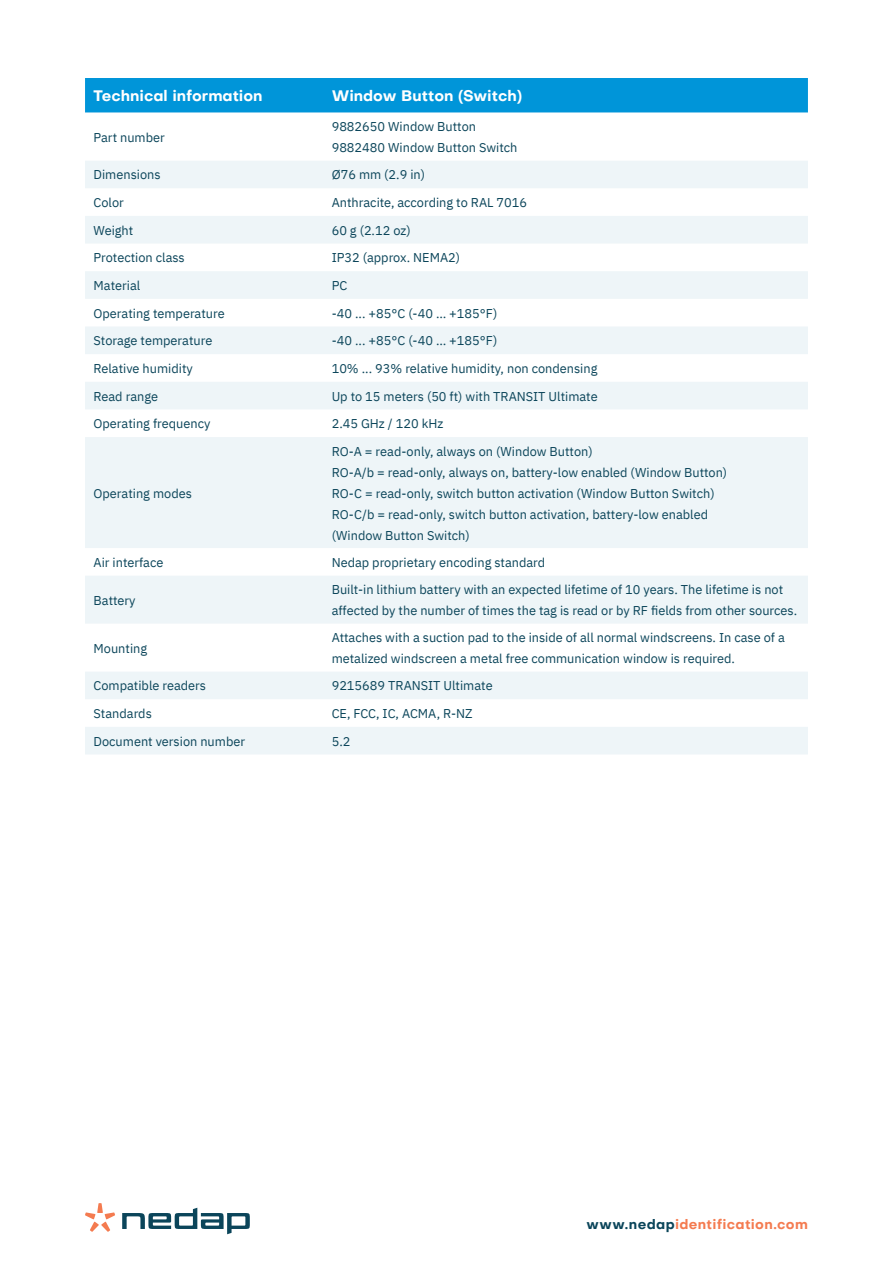
<style>
.page{position:relative;width:893px;height:1263px;background:#fff}
.page>*{position:absolute;margin:0;border:0;box-sizing:border-box;transform-origin:0 0}
.t1{font:700 15px "Objectivity";color:#fff}
.t2{font:700 13.5px "Objectivity";letter-spacing:.025em;color:#f47b50}
.Nedap_Cell{font:12.75px/21px "IBM Plex Sans";color:#0b455a}
.s1{color:#0b455a}
</style>
<div class="page">
<svg style="left:122px;top:1208px;width:128px;height:26px"></svg>
<svg style="left:85px;top:1203px;width:30px;height:29px"></svg>
<div style="left:85px;top:78px;width:723px;height:35px;background:#0095d9"></div>
<svg style="left:85px;top:161px;width:723px;height:593px;fill:#eef5f8"></svg>
<p class="t1" style="left:94px;top:85px;width:171px">Technical information</p>
<p class="t1" style="left:332px;top:85px;width:192px">Window Button (Switch)</p>
<p class="Nedap_Cell" style="left:94px;top:126px;width:73px">Part number</p>
<p class="Nedap_Cell" style="left:332px;top:115px;width:146px">9882650 Window Button</p>
<p class="Nedap_Cell" style="left:332px;top:136px;width:187px">9882480 Window Button Switch</p>
<p class="Nedap_Cell" style="left:94px;top:163px;width:69px">Dimensions</p>
<p class="Nedap_Cell" style="left:332px;top:163px;width:95px">Ø76 mm (2.9 in)</p>
<p class="Nedap_Cell" style="left:94px;top:191px;width:32px">Color</p>
<p class="Nedap_Cell" style="left:332px;top:191px;width:197px">Anthracite, according to RAL 7016</p>
<p class="Nedap_Cell" style="left:94px;top:219px;width:41px">Weight</p>
<p class="Nedap_Cell" style="left:332px;top:219px;width:81px">60 g (2.12 oz)</p>
<p class="Nedap_Cell" style="left:94px;top:246px;width:93px">Protection class</p>
<p class="Nedap_Cell" style="left:332px;top:246px;width:130px">IP32 (approx. NEMA2)</p>
<p class="Nedap_Cell" style="left:94px;top:274px;width:48px">Material</p>
<p class="Nedap_Cell" style="left:332px;top:274px;width:17px">PC</p>
<p class="Nedap_Cell" style="left:94px;top:302px;width:133px">Operating temperature</p>
<p class="Nedap_Cell" style="left:332px;top:302px;width:167px">-40 ... +85°C (-40 … +185°F)</p>
<p class="Nedap_Cell" style="left:94px;top:329px;width:120px">Storage temperature</p>
<p class="Nedap_Cell" style="left:332px;top:329px;width:167px">-40 ... +85°C (-40 … +185°F)</p>
<p class="Nedap_Cell" style="left:94px;top:357px;width:101px">Relative humidity</p>
<p class="Nedap_Cell" style="left:332px;top:357px;width:267px">10% ... 93% relative humidity, non condensing</p>
<p class="Nedap_Cell" style="left:94px;top:384px;width:66px">Read range</p>
<p class="Nedap_Cell" style="left:332px;top:384px;width:267px">Up to 15 meters (50 ft) with TRANSIT Ultimate</p>
<p class="Nedap_Cell" style="left:94px;top:412px;width:118px">Operating frequency</p>
<p class="Nedap_Cell" style="left:332px;top:412px;width:113px">2.45 GHz / 120 kHz</p>
<p class="Nedap_Cell" style="left:94px;top:481px;width:100px">Operating modes</p>
<p class="Nedap_Cell" style="left:332px;top:439px;width:262px">RO-A = read-only, always on (Window Button)</p>
<p class="Nedap_Cell" style="left:332px;top:460px;width:397px">RO-A/b = read-only, always on, battery-low enabled (Window Button)</p>
<p class="Nedap_Cell" style="left:332px;top:481px;width:384px">RO-C = read-only, switch button activation (Window Button Switch)</p>
<p class="Nedap_Cell" style="left:332px;top:502px;width:378px">RO-C/b = read-only, switch button activation, battery-low enabled (Window Button Switch)</p>
<p class="Nedap_Cell" style="left:94px;top:551px;width:71px">Air interface</p>
<p class="Nedap_Cell" style="left:332px;top:551px;width:215px">Nedap proprietary encoding standard</p>
<p class="Nedap_Cell" style="left:94px;top:588px;width:44px">Battery</p>
<p class="Nedap_Cell" style="left:332px;top:578px;width:467px">Built-in lithium battery with an expected lifetime of 10 years. The lifetime is not affected by the number of times the tag is read or by RF fields from other sources.</p>
<p class="Nedap_Cell" style="left:94px;top:636px;width:55px">Mounting</p>
<p class="Nedap_Cell" style="left:332px;top:626px;width:455px">Attaches with a suction pad to the inside of all normal windscreens. In case of a metalized windscreen a metal free communication window is required.</p>
<p class="Nedap_Cell" style="left:94px;top:674px;width:114px">Compatible readers</p>
<p class="Nedap_Cell" style="left:332px;top:674px;width:162px">9215689 TRANSIT Ultimate</p>
<p class="Nedap_Cell" style="left:94px;top:702px;width:60px">Standards</p>
<p class="Nedap_Cell" style="left:332px;top:702px;width:142px">CE, FCC, IC, ACMA, R-NZ</p>
<p class="Nedap_Cell" style="left:94px;top:729px;width:153px">Document version number</p>
<p class="Nedap_Cell" style="left:332px;top:729px;width:20px">5.2</p>
<p class="t2" style="left:587px;top:1214px;width:223px"><span class="s1">www.nedap</span>identification.com</p>
</div>
